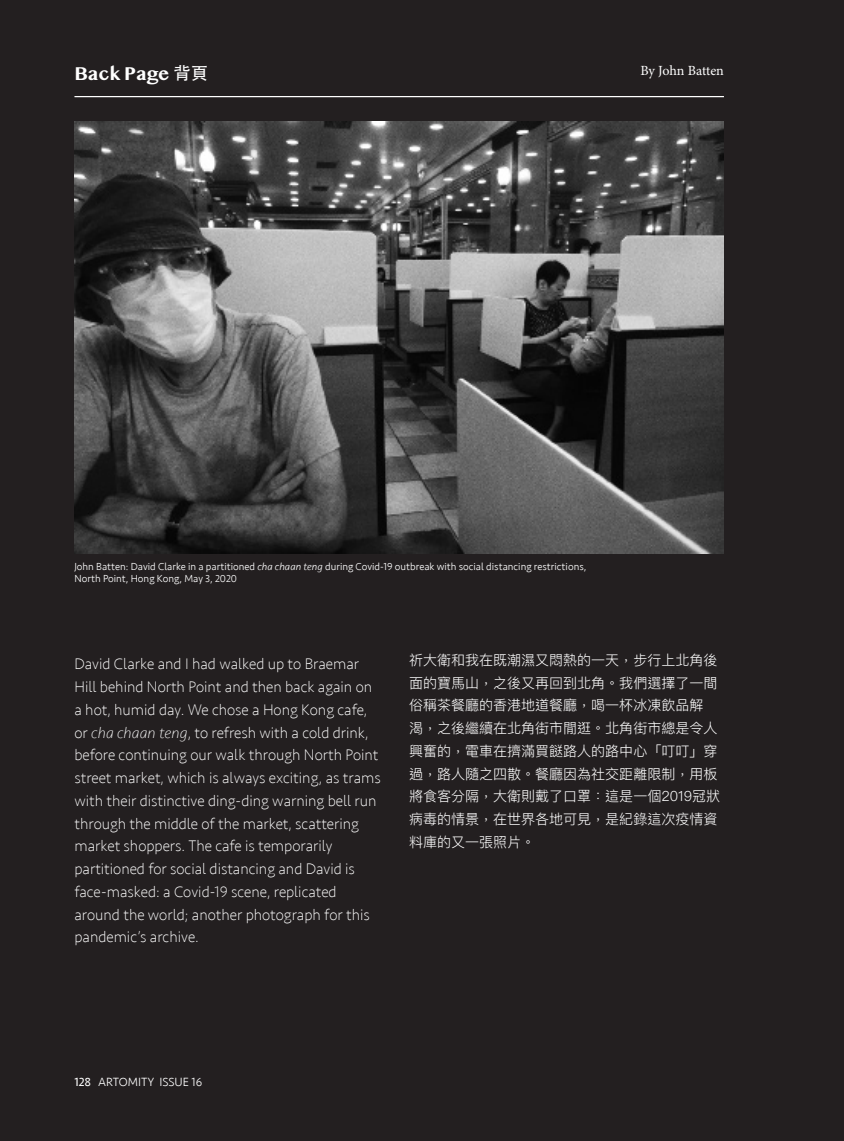
<style>
.page{position:relative;width:844px;height:1141px;background:#fff}
.page>*{position:absolute;margin:0;border:0;box-sizing:border-box;transform-origin:0 0}
.t1{font:700 19.25px "Telugu MN";color:#fff}
.t2{font:200 15.75px/22.8px "Seravek";color:#fff}
.t3{font:300 14px/22.8px "Ping Fang HK";color:#fff}
.t4{font:14px "Minion Pro";letter-spacing:-.005em;color:#fff}
.t5{font:300 12.25px "Seravek";color:#fff}
.t6{font:300 10.5px "Seravek";color:#fff}
.s1{font-family:"ST Heiti TC";font-weight:500;font-size:17.5px}
.s2{font-style:italic}
.s3{font-weight:400}
</style>
<div class="page">
<div style="left:0;top:0;width:843px;height:1141px;background:#231f20"></div>
<hr style="left:74px;top:96px;width:649px;height:1px;background:#fff">
<img style="left:74px;top:121px;width:649px;height:433px">
<p class="t1" style="left:74px;top:62px;width:135px">Back Page <span class="s1">背頁</span></p>
<p class="t4" style="left:640px;top:61px;width:85px">By John Batten</p>
<p class="t6" style="left:74px;top:560px;width:513px">John Batten: David Clarke in a partitioned <span class="s2">cha chaan teng</span> during Covid-19 outbreak with social distancing restrictions,</p>
<p class="t6" style="left:74px;top:572px;width:164px">North Point, Hong Kong, May 3, 2020</p>
<p class="t2" style="left:74px;top:653px;width:308px">David Clarke and I had walked up to Braemar Hill behind North Point and then back again on a hot, humid day. We chose a Hong Kong cafe, or <span class="s2">cha chaan teng</span>, to refresh with a cold drink, before continuing our walk through North Point street market, which is always exciting, as trams with their distinctive ding-ding warning bell run through the middle of the market, scattering market shoppers. The cafe is temporarily partitioned for social distancing and David is face-masked: a Covid-19 scene, replicated around the world; another photograph for this pandemic’s archive.</p>
<p class="t3" style="left:409px;top:648px;width:312px">祈大衛和我在既潮濕又悶熱的一天，步行上北角後面的寶馬山，之後又再回到北角。我們選擇了一間俗稱茶餐廳的香港地道餐廳，喝一杯冰凍飲品解渴，之後繼續在北角街市閒逛。北角街市總是令人興奮的，電車在擠滿買餸路人的路中心「叮叮」穿過，路人隨之四散。餐廳因為社交距離限制，用板將食客分隔，大衛則戴了口罩：這是一個2019冠狀病毒的情景，在世界各地可見，是紀錄這次疫情資料庫的又一張照片。</p>
<p class="t5" style="left:74px;top:1075px;width:129px"><span class="s3">128</span> ARTOMITY ISSUE 16</p>
</div>
